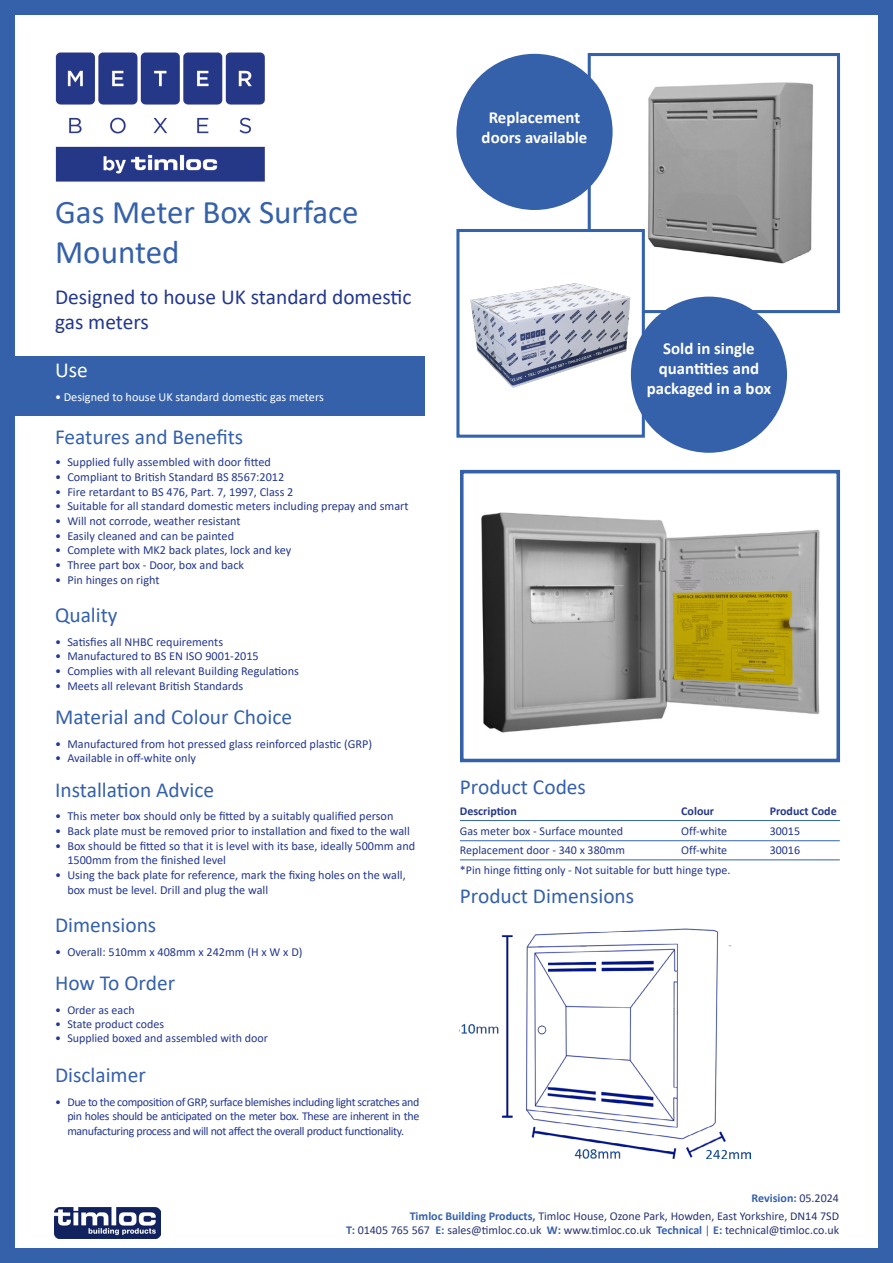
<style>
.page{position:relative;width:893px;height:1263px;background:#fff}
.page>*{position:absolute;margin:0;border:0;box-sizing:border-box;transform-origin:0 0}
.t1{font:33px/40.3px "Calibri";color:#3561ab}
.t2{font:21.45px "Calibri";color:#3561ab}
.t3{font:21.45px/25.7px "Calibri";color:#24388d}
.t4{font:21.45px "Calibri";color:#fff}
.t5{font:700 16.8px/20.2px "Calibri";color:#fff;text-align:center}
.t6{font:12.3px/14.7px "Calibri";color:#24388d}
.t7{font:12.3px "Calibri";color:#fff}
.t8{font:12px/14.4px "Calibri";letter-spacing:-.01em;color:#24388d;text-align:justify}
.t9{font:12px/14.4px "Calibri";color:#283371;text-align:right}
.t10{font:12px/19.5px "Calibri";color:#243887}
.t11{font:700 12px "Calibri";color:#243887}
.t12{font:700 12px "Calibri";color:#3561ab}
.s1{font-weight:400;color:#283371}
.s2{font-weight:700;color:#3561ab}
.s3{color:#3561ab}
</style>
<div class="page">
<div style="left:0;top:0;width:893px;height:1263px;border:15px solid #3561ab"></div>
<img style="left:54px;top:1207px;width:106px;height:32px">
<div style="left:0;top:357px;width:424px;height:59px;background:#3561ab"></div>
<img style="left:461px;top:928px;width:290px;height:230px">
<img style="left:593px;top:80px;width:220px;height:223px">
<div style="left:588px;top:53px;width:252px;height:260px;border:3px solid #3561ab"></div>
<hr style="left:460px;top:820px;width:380px;height:1px;background:#3363ac">
<hr style="left:460px;top:840px;width:380px;height:1px;background:#3363ac">
<hr style="left:460px;top:859px;width:380px;height:1px;background:#3363ac">
<img style="left:55px;top:52px;width:210px;height:130px">
<div style="left:458px;top:230px;width:185px;height:206px;background:#fff"></div>
<img style="left:470px;top:283px;width:171px;height:120px">
<div style="left:456px;top:229px;width:189px;height:209px;border:3px solid #3363ac"></div>
<div style="left:631px;top:297px;width:156px;height:156px;background:#3561ab;border-radius:50%"></div>
<div style="left:456px;top:54px;width:157px;height:156px;background:#3561ab;border-radius:50%"></div>
<img style="left:481px;top:512px;width:339px;height:221px">
<div style="left:460px;top:470px;width:380px;height:292px;border:4px solid #3561ab"></div>
<h1 class="t1" style="left:55px;top:191px;width:305px">Gas Meter Box Surface<br>Mounted</h1>
<h2 class="t3" style="left:55px;top:283px;width:358px">Designed to house UK standard domestic gas meters</h2>
<h2 class="t4" style="left:55px;top:355px;width:34px">Use</h2>
<p class="t7" style="left:55px;top:388px;width:270px">• Designed to house UK standard domestic gas meters</p>
<h2 class="t2" style="left:55px;top:422px;width:190px">Features and Benefits</h2>
<p class="t6" style="left:55px;top:454px;width:217px">• Supplied fully assembled with door fitted</p>
<p class="t6" style="left:55px;top:469px;width:231px">• Compliant to British Standard BS 8567:2012</p>
<p class="t6" style="left:55px;top:484px;width:240px">• Fire retardant to BS 476, Part. 7, 1997, Class 2</p>
<p class="t6" style="left:55px;top:498px;width:355px">• Suitable for all standard domestic meters including prepay and smart</p>
<p class="t6" style="left:55px;top:513px;width:187px">• Will not corrode, weather resistant</p>
<p class="t6" style="left:55px;top:528px;width:181px">• Easily cleaned and can be painted</p>
<p class="t6" style="left:55px;top:542px;width:238px">• Complete with MK2 back plates, lock and key</p>
<p class="t6" style="left:55px;top:557px;width:191px">• Three part box - Door, box and back</p>
<p class="t6" style="left:55px;top:572px;width:106px">• Pin hinges on right</p>
<h2 class="t2" style="left:55px;top:600px;width:64px">Quality</h2>
<p class="t6" style="left:55px;top:634px;width:170px">• Satisfies all NHBC requirements</p>
<p class="t6" style="left:55px;top:649px;width:205px">• Manufactured to BS EN ISO 9001-2015</p>
<p class="t6" style="left:55px;top:663px;width:245px">• Complies with all relevant Building Regulations</p>
<p class="t6" style="left:55px;top:678px;width:190px">• Meets all relevant British Standards</p>
<h2 class="t2" style="left:55px;top:702px;width:239px">Material and Colour Choice</h2>
<p class="t6" style="left:55px;top:736px;width:319px">• Manufactured from hot pressed glass reinforced plastic (GRP)</p>
<p class="t6" style="left:55px;top:751px;width:142px">• Available in off-white only</p>
<h2 class="t2" style="left:55px;top:775px;width:161px">Installation Advice</h2>
<p class="t6" style="left:55px;top:809px;width:340px">• This meter box should only be fitted by a suitably qualified person</p>
<p class="t6" style="left:55px;top:823px;width:356px">• Back plate must be removed prior to installation and fixed to the wall</p>
<p class="t6" style="left:67px;top:838px;width:349px;text-indent:-12px">• Box should be fitted so that it is level with its base, ideally 500mm and<br>1500mm from the finished level</p>
<p class="t6" style="left:67px;top:867px;width:340px;text-indent:-12px">• Using the back plate for reference, mark the fixing holes on the wall, box must be level. Drill and plug the wall</p>
<h2 class="t2" style="left:55px;top:910px;width:103px">Dimensions</h2>
<p class="t6" style="left:55px;top:944px;width:249px">• Overall: 510mm x 408mm x 242mm (H x W x D)</p>
<h2 class="t2" style="left:55px;top:968px;width:122px">How To Order</h2>
<p class="t8" style="left:55px;top:1002px;width:81px">• Order as each</p>
<p class="t8" style="left:55px;top:1016px;width:111px">• State product codes</p>
<p class="t8" style="left:55px;top:1031px;width:214px">• Supplied boxed and assembled with door</p>
<h2 class="t2" style="left:55px;top:1060px;width:92px">Disclaimer</h2>
<p class="t8" style="left:67px;top:1094px;width:353px;text-indent:-12px">• Due to the composition of GRP, surface blemishes including light scratches and pin holes should be anticipated on the meter box. These are inherent in the manufacturing process and will not affect the overall product functionality.</p>
<h3 class="t5" style="left:482px;top:107px;width:107px">Replacement doors available</h3>
<h3 class="t5" style="left:647px;top:338px;width:126px">Sold in single quantities and packaged in a box</h3>
<h2 class="t2" style="left:460px;top:772px;width:128px">Product Codes</h2>
<p class="t11" style="left:681px;top:802px;width:34px">Colour</p>
<p class="t10" style="left:681px;top:820px;width:48px">Off-white<br>Off-white</p>
<p class="t11" style="left:460px;top:802px;width:58px">Description</p>
<p class="t10" style="left:460px;top:820px;width:272px">Gas meter box - Surface mounted<br>Replacement door - 340 x 380mm<br>*Pin hinge fitting only - Not suitable for butt hinge type.</p>
<h2 class="t2" style="left:460px;top:881px;width:176px">Product Dimensions</h2>
<p class="t11" style="left:770px;top:802px;width:69px">Product Code</p>
<p class="t10" style="left:770px;top:820px;width:32px">30015<br>30016</p>
<p class="t12" style="left:752px;top:1189px;width:89px">Revision: <span class="s1">05.2024</span></p>
<p class="t9" style="left:346px;top:1208px;width:494px"><span class="s2">Timloc Building Products,</span> Timloc House, Ozone Park, Howden, East Yorkshire, DN14 7SD<br><span class="s2">T:</span> 01405 765 567 <span class="s2">E:</span> sales@timloc.co.uk <span class="s2">W:</span> www.timloc.co.uk <span class="s2">Technical</span> <span class="s3">|</span> <span class="s2">E:</span> technical@timloc.co.uk</p>
</div>
